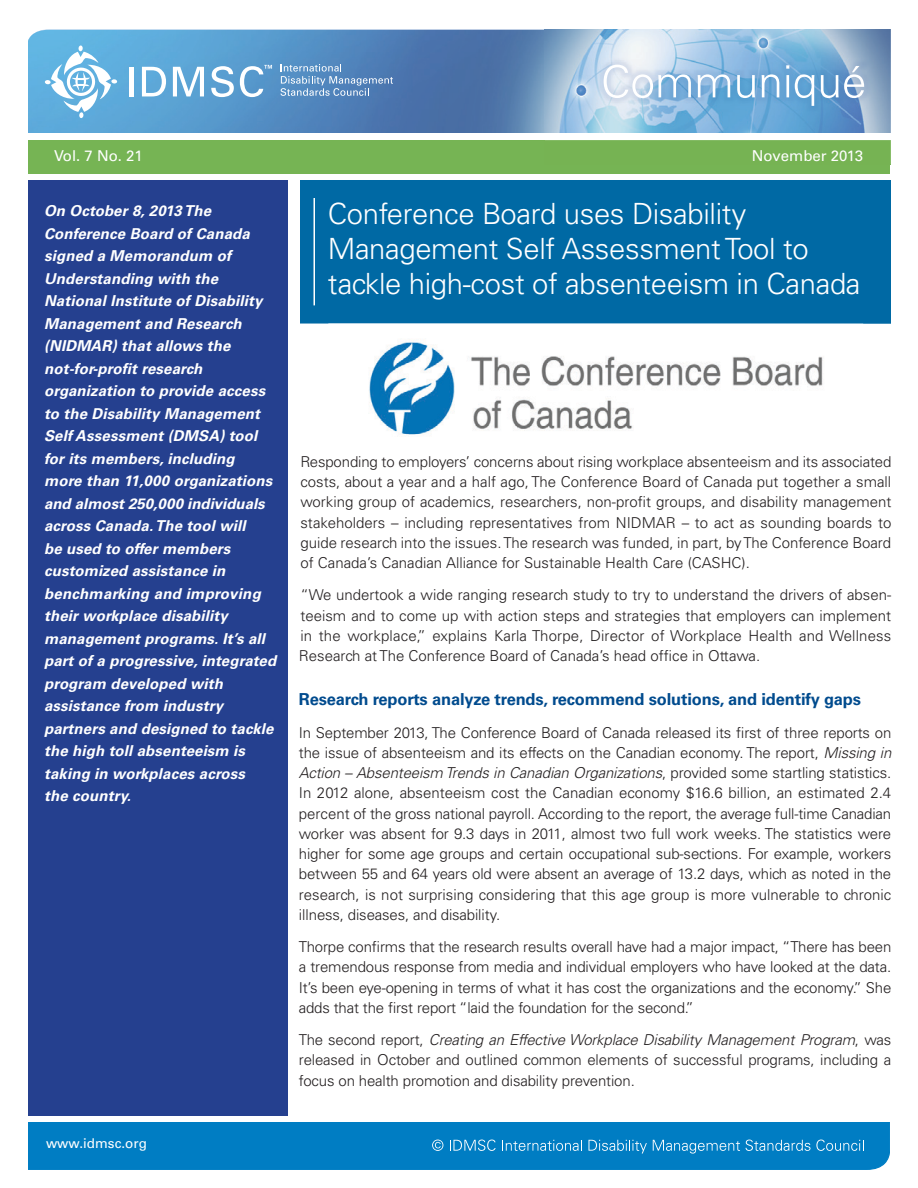
<style>
.page{position:relative;width:918px;height:1188px;background:#fff}
.page>*{position:absolute;margin:0;border:0;box-sizing:border-box;transform-origin:0 0}
.t1{font:300 29.25px/35.1px "Univers";letter-spacing:-.01em;color:#fff}
.t2{font:700 16.5px "Univers";letter-spacing:-.01em;color:#004b8e}
.t3{font:300 15px/20.2px "Univers";letter-spacing:-.01em;color:#231f20;text-align:justify}
.t4{font:italic 700 15px/22.5px "Univers";letter-spacing:.01em;color:#fff}
.t5{font:15px "Univers";color:#fff}
.t6{font:13.5px "Univers";color:#fff}
.s1{font-style:italic}
</style>
<div class="page">
<img style="left:28px;top:118px;width:517px;height:15px">
<div style="left:27px;top:140px;width:865px;height:33px;background:#76b454"></div>
<svg style="left:28px;top:29px;width:517px;height:89px;background:#6399c8"></svg>
<hr style="left:891px;top:20px;width:4px;height:1150px;background:#fff">
<div style="left:28px;top:1122px;width:862px;height:48px;background:#007dc3"></div>
<img style="left:545px;top:29px;width:346px;height:104px">
<img style="left:545px;top:140px;width:346px;height:24px">
<svg style="left:604px;top:65px;width:87px;height:33px"></svg>
<svg style="left:698px;top:74px;width:32px;height:23px"></svg>
<svg style="left:737px;top:75px;width:18px;height:23px"></svg>
<svg style="left:762px;top:74px;width:17px;height:23px"></svg>
<hr style="left:786px;top:75px;width:3px;height:22px;background:#fff">
<svg style="left:786px;top:65px;width:3px;height:4px"></svg>
<svg style="left:795px;top:74px;width:19px;height:32px"></svg>
<svg style="left:821px;top:66px;width:43px;height:32px"></svg>
<div style="left:300px;top:177px;width:591px;height:147px;background:#0069a4"></div>
<hr style="left:314px;top:198px;width:1px;height:107px;background:#fff">
<div style="left:3px;top:174px;width:915px;height:6px;background:#fff"></div>
<div style="left:27px;top:180px;width:261px;height:941px;background:#25408f"></div>
<img style="left:369px;top:342px;width:454px;height:93px">
<div style="left:21px;top:1116px;width:897px;height:6px;background:#fff"></div>
<p class="t5" style="left:54px;top:147px;width:90px">Vol. 7 No. 21</p>
<p class="t5" style="left:752px;top:147px;width:113px">November 2013</p>
<p class="t4" style="left:44px;top:200px;width:168px">On October 8, 2013 The</p>
<p class="t4" style="left:44px;top:223px;width:207px">Conference Board of Canada signed a Memorandum of</p>
<p class="t4" style="left:44px;top:268px;width:176px">Understanding with the</p>
<p class="t4" style="left:44px;top:290px;width:220px">National Institute of Disability<br>Management and Research</p>
<p class="t4" style="left:44px;top:335px;width:188px">(NIDMAR) that allows the</p>
<p class="t4" style="left:44px;top:358px;width:160px">not-for-profit research</p>
<p class="t4" style="left:44px;top:380px;width:230px">organization to provide access to the Disability Management<br>Self Assessment (DMSA) tool for its members, including more than 11,000 organizations and almost 250,000 individuals across Canada. The tool will</p>
<p class="t4" style="left:44px;top:538px;width:188px">be used to offer members</p>
<p class="t4" style="left:44px;top:560px;width:183px">customized assistance in</p>
<p class="t4" style="left:44px;top:583px;width:218px">benchmarking and improving</p>
<p class="t4" style="left:44px;top:605px;width:234px">their workplace disability management programs. It’s all part of a progressive, integrated program developed with</p>
<p class="t4" style="left:44px;top:695px;width:180px">assistance from industry</p>
<p class="t4" style="left:44px;top:718px;width:231px">partners and designed to tackle the high toll absenteeism is</p>
<p class="t4" style="left:44px;top:763px;width:203px">taking in workplaces across</p>
<p class="t4" style="left:44px;top:785px;width:88px">the country.</p>
<p class="t6" style="left:46px;top:1136px;width:102px">www.idmsc.org</p>
<p class="t1" style="left:328px;top:196px;width:483px">Conference Board uses Disability<br>Management Self Assessment Tool to</p>
<p class="t1" style="left:328px;top:266px;width:534px">tackle high-cost of absenteeism in Canada</p>
<p class="t3" style="left:300px;top:452px;width:593px">Responding to employers’ concerns about rising workplace absenteeism and its associated costs, about a year and a half ago, The Conference Board of Canada put together a small working group of academics, researchers, non-profit groups, and disability management stakeholders – including representatives from NIDMAR – to act as sounding boards to guide research into the issues. The research was funded, in part, by The Conference Board of Canada’s Canadian Alliance for Sustainable Health Care (CASHC).</p>
<p class="t3" style="left:299px;top:585px;width:594px">“We undertook a wide ranging research study to try to understand the drivers of absen&shy;teeism and to come up with action steps and strategies that employers can implement in the workplace,” explains Karla Thorpe, Director of Workplace Health and Wellness Research at The Conference Board of Canada’s head office in Ottawa.</p>
<p class="t2" style="left:299px;top:690px;width:564px">Research reports analyze trends, recommend solutions, and identify gaps</p>
<p class="t3" style="left:299px;top:722px;width:594px">In September 2013, The Conference Board of Canada released its first of three reports on the issue of absenteeism and its effects on the Canadian economy. The report, <span class="s1">Missing in Action – Absenteeism Trends in Canadian Organizations</span>, provided some startling statistics.<br>In 2012 alone, absenteeism cost the Canadian economy $16.6 billion, an estimated 2.4 percent of the gross national payroll. According to the report, the average full-time Canadian worker was absent for 9.3 days in 2011, almost two full work weeks. The statistics were higher for some age groups and certain occupational sub-sections. For example, workers between 55 and 64 years old were absent an average of 13.2 days, which as noted in the research, is not surprising considering that this age group is more vulnerable to chronic illness, diseases, and disability.</p>
<p class="t3" style="left:299px;top:937px;width:594px">Thorpe confirms that the research results overall have had a major impact, “There has been a tremendous response from media and individual employers who have looked at the data.<br>It’s been eye-opening in terms of what it has cost the organizations and the economy.” She adds that the first report “laid the foundation for the second.”</p>
<p class="t3" style="left:299px;top:1030px;width:594px">The second report, <span class="s1">Creating an Effective Workplace Disability Management Program</span>, was released in October and outlined common elements of successful programs, including a focus on health promotion and disability prevention.</p>
</div>
